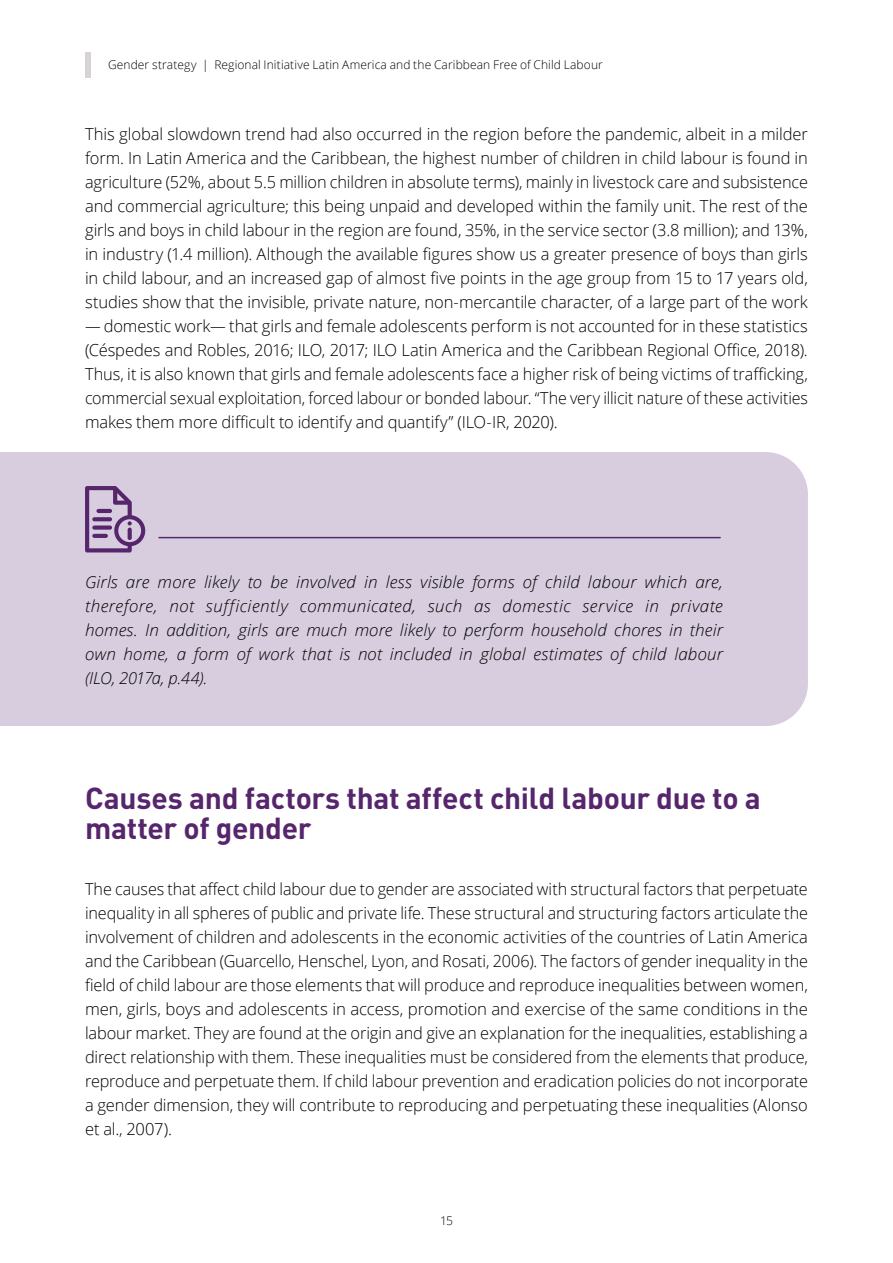
<style>
.page{position:relative;width:893px;height:1263px;background:#fff}
.page>*{position:absolute;margin:0;border:0;box-sizing:border-box;transform-origin:0 0}
.t1{font:700 30px/30px "DIN Pro";letter-spacing:-.01em;color:#56256c}
.t2{font:300 16.5px/24px "Open Sans";letter-spacing:-.005em;color:#000;text-align:justify}
.t3{font:italic 300 16.5px/24px "Open Sans";letter-spacing:.005em;color:#000;text-align:justify}
.t4{font:300 12px "Open Sans";letter-spacing:.01em;color:#000}
.s1{font-style:italic}
</style>
<div class="page">
<div style="left:0;top:452px;width:808px;height:274px;background:#d8cddf"></div>
<hr style="left:159px;top:537px;width:561px;height:1px;background:#56256c">
<svg style="left:85px;top:486px;width:60px;height:66px"></svg>
<div style="left:85px;top:53px;width:5px;height:25px;background:#d8d4d3"></div>
<p class="t4" style="left:108px;top:57px;width:496px">Gender strategy | Regional Initiative Latin America and the Caribbean Free of Child Labour</p>
<p class="t2" style="left:85px;top:122px;width:724px">This global slowdown trend had also occurred in the region before the pandemic, albeit in a milder form. In Latin America and the Caribbean, the highest number of children in child labour is found in agriculture (52%, about 5.5 million children in absolute terms), mainly in livestock care and subsistence and commercial agriculture; this being unpaid and developed within the family unit. The rest of the girls and boys in child labour in the region are found, 35%, in the service sector (3.8 million); and 13%, in industry (1.4 million). Although the available figures show us a greater presence of boys than girls in child labour, and an increased gap of almost five points in the age group from 15 to 17 years old, studies show that the invisible, private nature, non-mercantile character, of a large part of the work</p>
<p class="t2" style="left:85px;top:314px;width:724px"><span class="s1">—</span> domestic work<span class="s1">—</span> that girls and female adolescents perform is not accounted for in these statistics (Céspedes and Robles, 2016; ILO, 2017; ILO Latin America and the Caribbean Regional Office, 2018).<br>Thus, it is also known that girls and female adolescents face a higher risk of being victims of trafficking, commercial sexual exploitation, forced labour or bonded labour. “The very illicit nature of these activities makes them more difficult to identify and quantify” (ILO-IR, 2020).</p>
<p class="t3" style="left:85px;top:570px;width:639px">Girls are more likely to be involved in less visible forms of child labour which are, therefore, not sufficiently communicated, such as domestic service in private homes. In addition, girls are much more likely to perform household chores in their own home, a form of work that is not included in global estimates of child labour (ILO, 2017a, p.44).</p>
<h1 class="t1" style="left:85px;top:783px;width:677px">Causes and factors that affect child labour due to a matter of gender</h1>
<p class="t2" style="left:85px;top:876px;width:724px">The causes that affect child labour due to gender are associated with structural factors that perpetuate inequality in all spheres of public and private life. These structural and structuring factors articulate the involvement of children and adolescents in the economic activities of the countries of Latin America and the Caribbean (Guarcello, Henschel, Lyon, and Rosati, 2006). The factors of gender inequality in the field of child labour are those elements that will produce and reproduce inequalities between women, men, girls, boys and adolescents in access, promotion and exercise of the same conditions in the labour market. They are found at the origin and give an explanation for the inequalities, establishing a direct relationship with them. These inequalities must be considered from the elements that produce, reproduce and perpetuate them. If child labour prevention and eradication policies do not incorporate a gender dimension, they will contribute to reproducing and perpetuating these inequalities (Alonso et al., 2007).</p>
<p class="t4" style="left:440px;top:1212px;width:14px">15</p>
</div>
